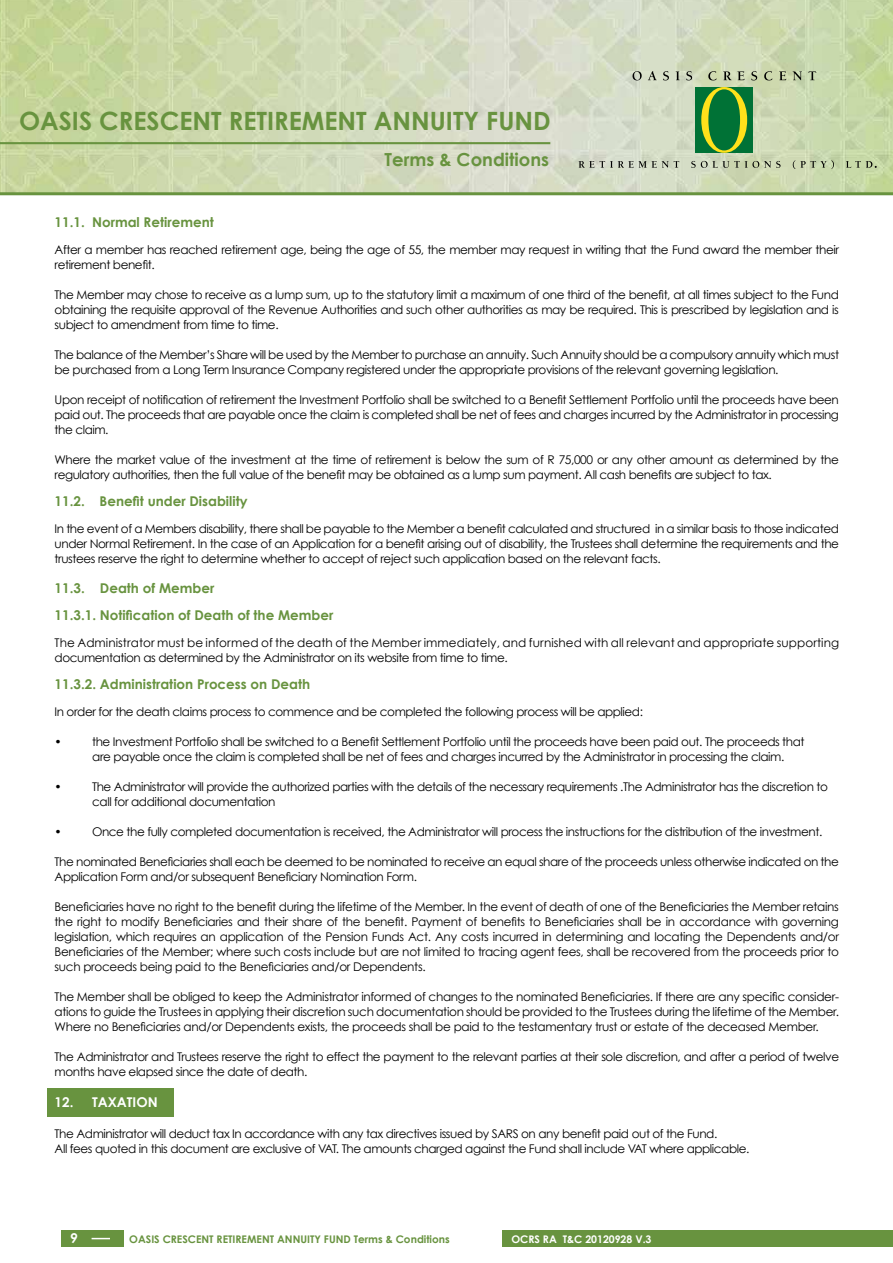
<style>
.page{position:relative;width:893px;height:1263px;background:#fff}
.page>*{position:absolute;margin:0;border:0;box-sizing:border-box;transform-origin:0 0}
.t1{font:700 25.2px "Century Gothic";color:#68933f}
.t2{font:700 18px "Century Gothic";color:#68933f}
.t3{font:700 13.5px/27px "Century Gothic";color:#68933f}
.t4{font:700 13.5px "Century Gothic";color:#fff}
.t5{font:italic 700 13.5px "Century Gothic";color:#fff}
.t6{font:12px/15px "Century Gothic";letter-spacing:-.035em;color:#000}
.t7{font:12px/15px "Century Gothic";letter-spacing:.005em;color:#000}
.t8{font:700 10.5px "Century Gothic";color:#68933f}
.t9{font:700 10.5px "Century Gothic";color:#fff}
</style>
<div class="page">
<img style="left:0;top:0;width:893px;height:192px">
<div style="left:61px;top:1230px;width:63px;height:17px;background:#68933f"></div>
<svg style="left:92px;top:1238px;width:18px;height:1px"></svg>
<hr style="left:0;top:192px;width:893px;height:3px;background:#68933f">
<div style="left:502px;top:1230px;width:391px;height:17px;background:#68933f"></div>
<hr style="left:0;top:142px;width:550px;height:2px;background:#68933f">
<div style="left:695px;top:87px;width:58px;height:66px;background:#007236"></div>
<svg style="left:632px;top:71px;width:10px;height:9px"></svg>
<svg style="left:648px;top:71px;width:9px;height:9px"></svg>
<svg style="left:663px;top:71px;width:6px;height:9px"></svg>
<svg style="left:676px;top:71px;width:4px;height:9px"></svg>
<svg style="left:686px;top:71px;width:6px;height:9px"></svg>
<svg style="left:708px;top:71px;width:8px;height:9px"></svg>
<svg style="left:723px;top:71px;width:8px;height:9px"></svg>
<svg style="left:737px;top:71px;width:8px;height:9px"></svg>
<svg style="left:751px;top:71px;width:6px;height:9px"></svg>
<svg style="left:764px;top:71px;width:8px;height:9px"></svg>
<svg style="left:779px;top:71px;width:7px;height:9px"></svg>
<svg style="left:793px;top:71px;width:9px;height:9px"></svg>
<svg style="left:808px;top:71px;width:8px;height:9px"></svg>
<svg style="left:701px;top:87px;width:46px;height:66px"></svg>
<svg style="left:579px;top:161px;width:100px;height:7px"></svg>
<svg style="left:691px;top:161px;width:89px;height:7px"></svg>
<svg style="left:793px;top:160px;width:41px;height:9px"></svg>
<svg style="left:846px;top:161px;width:31px;height:7px"></svg>
<div style="left:47px;top:1089px;width:127px;height:28px;background:#68933f"></div>
<h1 class="t1" style="left:19px;top:105px;width:533px">OASIS CRESCENT RETIREMENT ANNUITY FUND</h1>
<h2 class="t2" style="left:385px;top:148px;width:166px">Terms &amp; Conditions</h2>
<p class="t3" style="left:55px;top:208px;width:161px">11.1. Normal Retirement</p>
<p class="t6" style="left:55px;top:242px;width:786px">After a member has reached retirement age, being the age of 55, the member may request in writing that the Fund award the member their retirement benefit.</p>
<p class="t6" style="left:55px;top:287px;width:786px;text-align:justify">The Member may chose to receive as a lump sum, up to the statutory limit a maximum of one third of the benefit, at all times subject to the Fund obtaining the requisite approval of the Revenue Authorities and such other authorities as may be required. This is prescribed by legislation and is subject to amendment from time to time.</p>
<p class="t6" style="left:55px;top:347px;width:786px">The balance of the Member’s Share will be used by the Member to purchase an annuity. Such Annuity should be a compulsory annuity which must be purchased from a Long Term Insurance Company registered under the appropriate provisions of the relevant governing legislation.</p>
<p class="t6" style="left:55px;top:392px;width:786px;text-align:justify">Upon receipt of notification of retirement the Investment Portfolio shall be switched to a Benefit Settlement Portfolio until the proceeds have been paid out. The proceeds that are payable once the claim is completed shall be net of fees and charges incurred by the Administrator in processing the claim.</p>
<p class="t6" style="left:55px;top:452px;width:786px">Where the market value of the investment at the time of retirement is below the sum of R 75,000 or any other amount as determined by the regulatory authorities, then the full value of the benefit may be obtained as a lump sum payment. All cash benefits are subject to tax.</p>
<p class="t3" style="left:55px;top:487px;width:195px">11.2. Benefit under Disability</p>
<p class="t6" style="left:55px;top:521px;width:786px;text-align:justify">In the event of a Members disability, there shall be payable to the Member a benefit calculated and structured in a similar basis to those indicated under Normal Retirement. In the case of an Application for a benefit arising out of disability, the Trustees shall determine the requirements and the trustees reserve the right to determine whether to accept of reject such application based on the relevant facts.</p>
<p class="t3" style="left:55px;top:574px;width:280px">11.3. Death of Member<br>11.3.1. Notification of Death of the Member</p>
<p class="t7" style="left:55px;top:635px;width:786px">The Administrator must be informed of the death of the Member immediately, and furnished with all relevant and appropriate supporting documentation as determined by the Administrator on its website from time to time.</p>
<p class="t3" style="left:55px;top:670px;width:257px">11.3.2. Administration Process on Death</p>
<p class="t6" style="left:55px;top:704px;width:590px">In order for the death claims process to commence and be completed the following process will be applied:</p>
<p class="t6" style="left:55px;top:734px;width:9px">•</p>
<p class="t6" style="left:92px;top:734px;width:714px">the Investment Portfolio shall be switched to a Benefit Settlement Portfolio until the proceeds have been paid out. The proceeds that are payable once the claim is completed shall be net of fees and charges incurred by the Administrator in processing the claim.</p>
<p class="t6" style="left:55px;top:779px;width:9px">•</p>
<p class="t6" style="left:92px;top:779px;width:737px">The Administrator will provide the authorized parties with the details of the necessary requirements .The Administrator has the discretion to call for additional documentation</p>
<p class="t6" style="left:55px;top:824px;width:9px">•</p>
<p class="t6" style="left:92px;top:824px;width:732px">Once the fully completed documentation is received, the Administrator will process the instructions for the distribution of the investment.</p>
<p class="t6" style="left:55px;top:854px;width:786px">The nominated Beneficiaries shall each be deemed to be nominated to receive an equal share of the proceeds unless otherwise indicated on the<br>Application Form and/or subsequent Beneficiary Nomination Form.</p>
<p class="t6" style="left:55px;top:899px;width:786px;text-align:justify">Beneficiaries have no right to the benefit during the lifetime of the Member. In the event of death of one of the Beneficiaries the Member retains the right to modify Beneficiaries and their share of the benefit. Payment of benefits to Beneficiaries shall be in accordance with governing legislation, which requires an application of the Pension Funds Act. Any costs incurred in determining and locating the Dependents and/or Beneficiaries of the Member; where such costs include but are not limited to tracing agent fees, shall be recovered from the proceeds prior to such proceeds being paid to the Beneficiaries and/or Dependents.</p>
<p class="t6" style="left:55px;top:989px;width:786px;text-align:justify">The Member shall be obliged to keep the Administrator informed of changes to the nominated Beneficiaries. If there are any specific consider&shy;ations to guide the Trustees in applying their discretion such documentation should be provided to the Trustees during the lifetime of the Member.<br>Where no Beneficiaries and/or Dependents exists, the proceeds shall be paid to the testamentary trust or estate of the deceased Member.</p>
<p class="t6" style="left:55px;top:1049px;width:786px">The Administrator and Trustees reserve the right to effect the payment to the relevant parties at their sole discretion, and after a period of twelve months have elapsed since the date of death.</p>
<p class="t4" style="left:55px;top:1094px;width:105px">12. TAXATION</p>
<p class="t6" style="left:55px;top:1126px;width:696px">The Administrator will deduct tax In accordance with any tax directives issued by SARS on any benefit paid out of the Fund.<br>All fees quoted in this document are exclusive of VAT. The amounts charged against the Fund shall include VAT where applicable.</p>
<p class="t5" style="left:70px;top:1229px;width:9px">9</p>
<p class="t8" style="left:129px;top:1232px;width:322px">OASIS CRESCENT RETIREMENT ANNUITY FUND Terms &amp; Conditions</p>
<p class="t9" style="left:511px;top:1232px;width:142px">OCRS RA T&amp;C 20120928 V.3</p>
</div>
